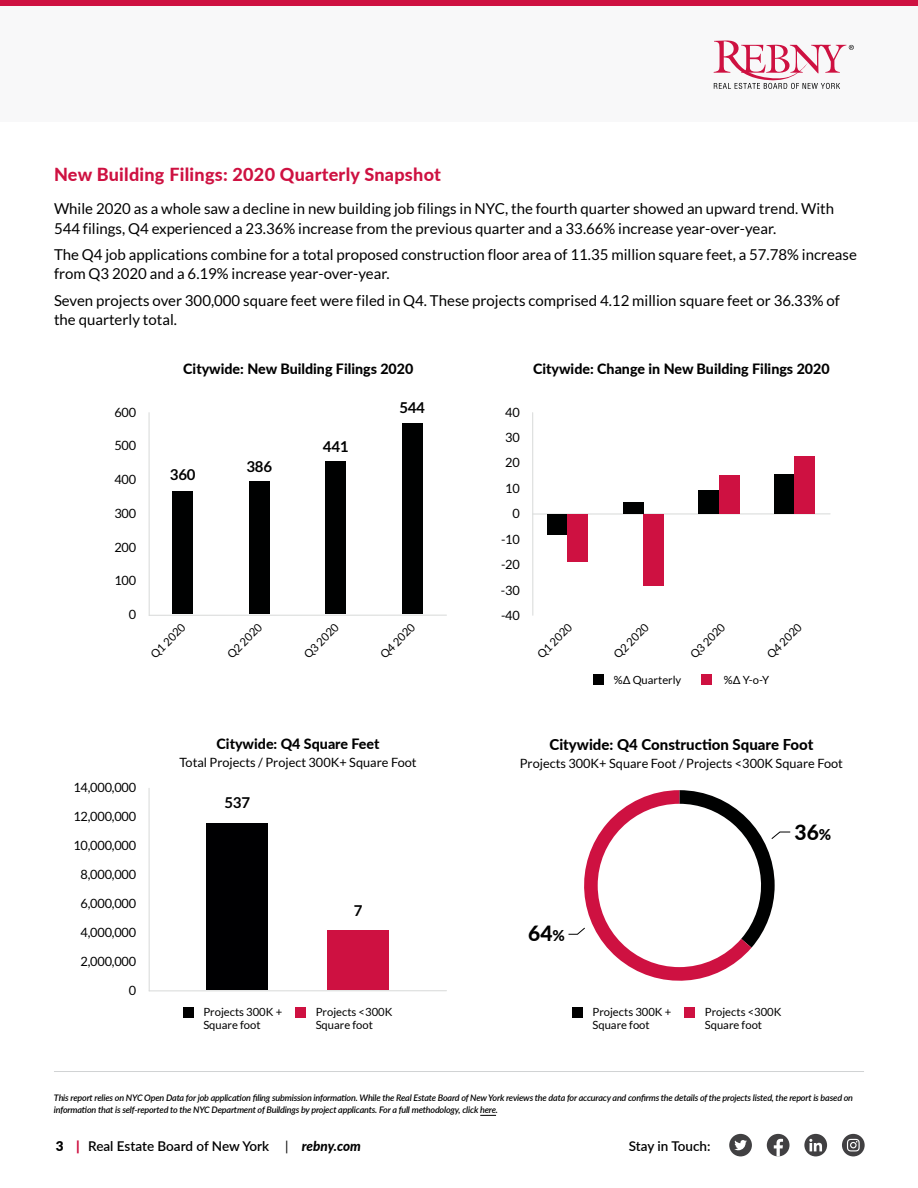
<style>
.page{position:relative;width:918px;height:1188px;background:#fff}
.page>*{position:absolute;margin:0;border:0;box-sizing:border-box;transform-origin:0 0}
.t1{font:800 21px "Lato";color:#000}
.t2{font:800 18px "Lato";letter-spacing:.015em;color:#ce1141}
.t3{font:15px/19.5px "Lato";color:#000}
.t4{font:800 15px "Lato";color:#000}
.t5{font:700 15px "Lato";letter-spacing:-.015em;color:#000101}
.t6{font:800 14.25px "Lato";color:#000}
.t7{font:600 13.5px "Lato";color:#000}
.t8{font:900 13.5px "Lato";color:#000}
.t9{font:12.75px "Lato";color:#000}
.t10{font:11.25px/13.5px "Lato";color:#000}
.t11{font:italic 600 9px/12px "Lato";letter-spacing:-.02em;color:#000}
.s1{font-size:15px}
.s2{color:#ce1141}
.s3{font-weight:400}
.s4{font-weight:800;font-style:italic}
</style>
<div class="page">
<div style="left:729px;top:1134px;width:23px;height:22px;background:#414042;border-radius:50%"></div>
<svg style="left:734px;top:1140px;width:13px;height:10px"></svg>
<div style="left:804px;top:1134px;width:23px;height:22px;background:#414042;border-radius:50%"></div>
<svg style="left:809px;top:1139px;width:13px;height:12px"></svg>
<div style="left:842px;top:1134px;width:23px;height:22px;background:#414042;border-radius:50%"></div>
<svg style="left:847px;top:1139px;width:13px;height:12px"></svg>
<div style="left:767px;top:1134px;width:23px;height:22px;background:#414042;border-radius:50%"></div>
<svg style="left:774px;top:1139px;width:9px;height:18px"></svg>
<svg style="left:480px;top:1115px;width:16px;height:1px"></svg>
<hr style="left:54px;top:1071px;width:810px;height:1px;background:#d1d3d4">
<div style="left:0;top:0;width:918px;height:122px;background:#f8f8f9"></div>
<div style="left:0;top:0;width:918px;height:6px;background:#ce1141"></div>
<svg style="left:714px;top:40px;width:140px;height:49px"></svg>
<hr style="left:149px;top:615px;width:297px;height:1px;background:#d8dad9">
<hr style="left:149px;top:990px;width:297px;height:1px;background:#d8dad9">
<hr style="left:533px;top:513px;width:297px;height:2px;background:#d8dad9">
<hr style="left:149px;top:413px;width:1px;height:202px;background:#d8dad9">
<hr style="left:149px;top:788px;width:1px;height:203px;background:#d8dad9">
<hr style="left:532px;top:413px;width:1px;height:202px;background:#d8dad9">
<div style="left:402px;top:424px;width:20px;height:190px;background:#000101"></div>
<div style="left:326px;top:461px;width:20px;height:153px;background:#000101"></div>
<div style="left:249px;top:482px;width:20px;height:132px;background:#000101"></div>
<div style="left:173px;top:491px;width:20px;height:123px;background:#000101"></div>
<div style="left:774px;top:474px;width:21px;height:40px;background:#000101"></div>
<div style="left:795px;top:456px;width:20px;height:58px;background:#ce1141"></div>
<div style="left:699px;top:490px;width:20px;height:24px;background:#000101"></div>
<div style="left:719px;top:475px;width:20px;height:39px;background:#ce1141"></div>
<div style="left:623px;top:502px;width:20px;height:12px;background:#000101"></div>
<div style="left:643px;top:514px;width:21px;height:72px;background:#ce1141"></div>
<div style="left:547px;top:514px;width:21px;height:20px;background:#000101"></div>
<div style="left:568px;top:514px;width:20px;height:47px;background:#ce1141"></div>
<div style="left:594px;top:674px;width:10px;height:11px;background:#000"></div>
<div style="left:701px;top:674px;width:11px;height:11px;background:#ce1141"></div>
<div style="left:572px;top:1007px;width:11px;height:10px;background:#000"></div>
<div style="left:685px;top:1007px;width:10px;height:10px;background:#ce1141"></div>
<div style="left:183px;top:1007px;width:11px;height:10px;background:#000"></div>
<div style="left:295px;top:1007px;width:11px;height:10px;background:#ce1141"></div>
<svg style="left:568px;top:790px;width:223px;height:191px"></svg>
<div style="left:207px;top:823px;width:61px;height:167px;background:#000002"></div>
<div style="left:328px;top:930px;width:61px;height:60px;background:#ce1141"></div>
<p class="t2" style="left:54px;top:161px;width:388px">New Building Filings: 2020 Quarterly Snapshot</p>
<p class="t3" style="left:54px;top:199px;width:782px">While 2020 as a whole saw a decline in new building job filings in NYC, the fourth quarter showed an upward trend. With<br>544 filings, Q4 experienced a 23.36% increase from the previous quarter and a 33.66% increase year-over-year.</p>
<p class="t3" style="left:54px;top:245px;width:804px">The Q4 job applications combine for a total proposed construction floor area of 11.35 million square feet, a 57.78% increase from Q3 2020 and a 6.19% increase year-over-year.</p>
<p class="t3" style="left:54px;top:290px;width:787px">Seven projects over 300,000 square feet were filed in Q4. These projects comprised 4.12 million square feet or 36.33% of the quarterly total.</p>
<p class="t6" style="left:183px;top:358px;width:232px">Citywide: New Building Filings 2020</p>
<p class="t6" style="left:533px;top:358px;width:298px">Citywide: Change in New Building Filings 2020</p>
<p class="t9" style="left:114px;top:405px;width:23px">600</p>
<p class="t9" style="left:114px;top:439px;width:23px">500</p>
<p class="t9" style="left:114px;top:472px;width:23px">400</p>
<p class="t5" style="left:170px;top:466px;width:27px">360</p>
<p class="t5" style="left:246px;top:458px;width:27px">386</p>
<p class="t5" style="left:323px;top:438px;width:27px">441</p>
<p class="t5" style="left:399px;top:399px;width:27px">544</p>
<p class="t9" style="left:505px;top:405px;width:16px">40</p>
<p class="t9" style="left:505px;top:430px;width:16px">30</p>
<p class="t9" style="left:505px;top:456px;width:16px">20</p>
<p class="t9" style="left:505px;top:481px;width:16px">10</p>
<p class="t9" style="left:114px;top:506px;width:23px">300</p>
<p class="t9" style="left:512px;top:507px;width:9px">0</p>
<p class="t9" style="left:114px;top:540px;width:23px">200</p>
<p class="t9" style="left:114px;top:574px;width:23px">100</p>
<p class="t9" style="left:129px;top:607px;width:9px">0</p>
<p class="t9" style="left:501px;top:532px;width:20px">-10</p>
<p class="t9" style="left:501px;top:558px;width:20px">-20</p>
<p class="t9" style="left:501px;top:583px;width:20px">-30</p>
<p class="t9" style="left:501px;top:609px;width:20px">-40</p>
<p class="t10" style="left:148px;top:651px;width:45px;rotate:-45deg">Q1 2020</p>
<p class="t10" style="left:224px;top:651px;width:45px;rotate:-45deg">Q2 2020</p>
<p class="t10" style="left:301px;top:651px;width:45px;rotate:-45deg">Q3 2020</p>
<p class="t10" style="left:378px;top:651px;width:45px;rotate:-45deg">Q4 2020</p>
<p class="t10" style="left:534px;top:651px;width:45px;rotate:-45deg">Q1 2020</p>
<p class="t10" style="left:611px;top:651px;width:45px;rotate:-45deg">Q2 2020</p>
<p class="t10" style="left:688px;top:651px;width:45px;rotate:-45deg">Q3 2020</p>
<p class="t10" style="left:764px;top:651px;width:45px;rotate:-45deg">Q4 2020</p>
<p class="t10" style="left:614px;top:673px;width:69px">%∆ Quarterly</p>
<p class="t10" style="left:724px;top:673px;width:47px">%∆ Y-o-Y</p>
<p class="t9" style="left:73px;top:780px;width:64px">14,000,000</p>
<p class="t9" style="left:73px;top:809px;width:64px">12,000,000</p>
<p class="t9" style="left:73px;top:838px;width:64px">10,000,000</p>
<p class="t9" style="left:81px;top:867px;width:57px">8,000,000</p>
<p class="t9" style="left:81px;top:896px;width:57px">6,000,000</p>
<p class="t9" style="left:81px;top:925px;width:57px">4,000,000</p>
<p class="t9" style="left:81px;top:954px;width:57px">2,000,000</p>
<p class="t9" style="left:129px;top:983px;width:9px">0</p>
<p class="t6" style="left:217px;top:733px;width:164px">Citywide: Q4 Square Feet</p>
<p class="t9" style="left:179px;top:755px;width:239px">Total Projects / Project 300K+ Square Foot</p>
<p class="t5" style="left:224px;top:794px;width:27px">537</p>
<p class="t5" style="left:354px;top:902px;width:10px">7</p>
<p class="t10" style="left:203px;top:1005px;width:80px">Projects 300K +<br>Square foot</p>
<p class="t10" style="left:316px;top:1005px;width:78px">Projects &lt;300K<br>Square foot</p>
<p class="t4" style="left:549px;top:733px;width:265px">Citywide: Q4 Construction Square Foot</p>
<p class="t9" style="left:520px;top:756px;width:325px">Projects 300K+ Square Foot / Projects &lt;300K Square Foot</p>
<h1 class="t1" style="left:795px;top:817px;width:38px">36<span class="s1">%</span></h1>
<h1 class="t1" style="left:528px;top:918px;width:38px">64<span class="s1">%</span></h1>
<p class="t10" style="left:592px;top:1005px;width:80px">Projects 300K +<br>Square foot</p>
<p class="t10" style="left:705px;top:1005px;width:78px">Projects &lt;300K<br>Square foot</p>
<p class="t11" style="left:54px;top:1092px;width:801px">This report relies on NYC Open Data for job application filing submission information. While the Real Estate Board of New York reviews the data for accuracy and confirms the details of the projects listed, the report is based on information that is self-reported to the NYC Department of Buildings by project applicants. For a full methodology, click here.</p>
<p class="t8" style="left:56px;top:1135px;width:25px">3 <span class="s2">|</span></p>
<p class="t7" style="left:88px;top:1136px;width:274px">Real Estate Board of New York <span class="s3">|</span> <span class="s4">rebny.com</span></p>
<p class="t7" style="left:629px;top:1136px;width:83px">Stay in Touch:</p>
</div>
